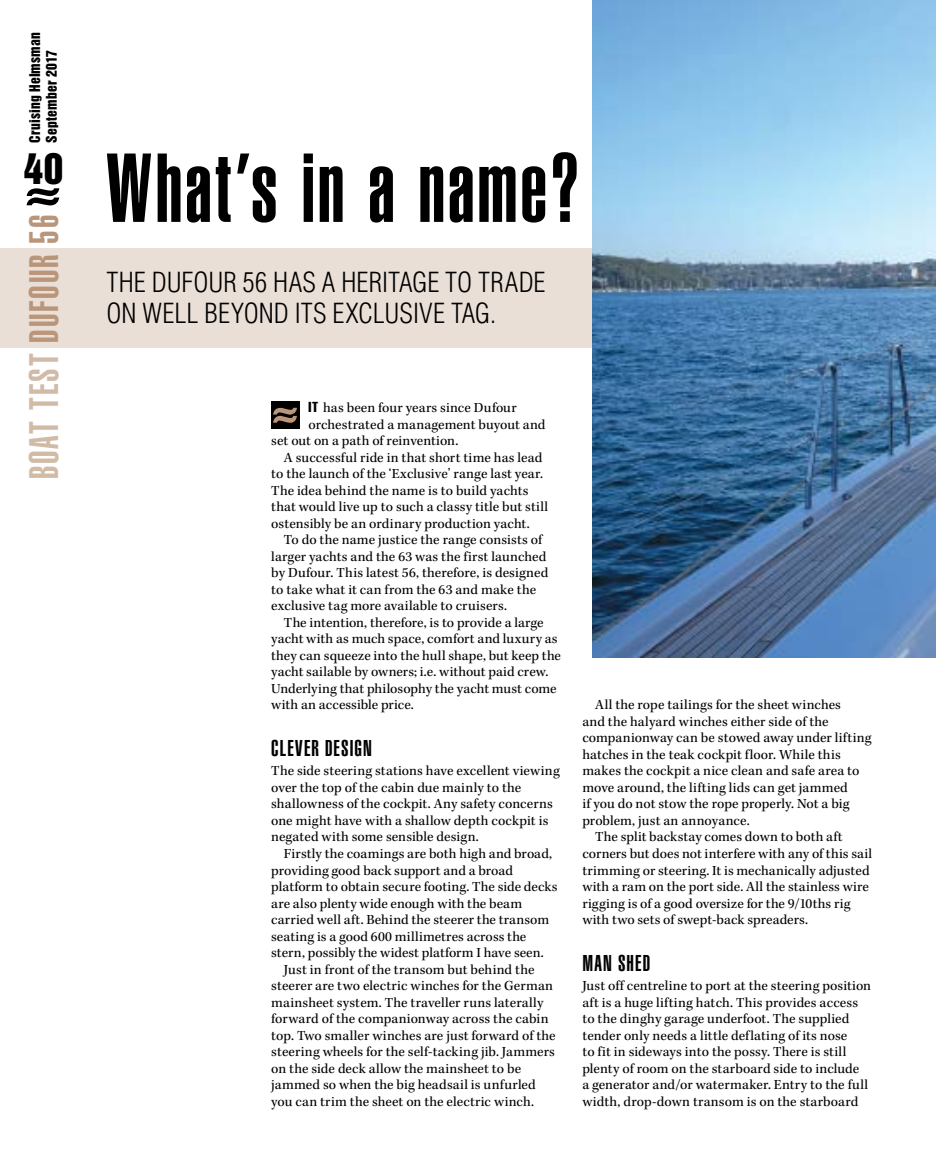
<style>
.page{position:relative;width:936px;height:1170px;background:#fff}
.page>*{position:absolute;margin:0;border:0;box-sizing:border-box;transform-origin:0 0}
.t1{font:96px "Helvetica LT Std Ultra Comp";letter-spacing:.03em;color:#000}
.t2{font:40.5px "Helvetica LT Std Ultra Comp";letter-spacing:.045em;color:#d1baa6}
.t3{font:39px "Helvetica Inserat LT Std";color:#000}
.t4{font:300 condensed 27px/31.5px "Helvetica LT Std";color:#000}
.t5{font:22.5px "Helvetica LT Std Ultra Comp";letter-spacing:.055em;color:#000}
.t6{font:14.25px/16.5px "Kepler Std";letter-spacing:.005em;color:#000}
.t7{font:13.5px/16.5px "Helvetica Inserat LT Std";letter-spacing:.015em;color:#000}
.s1{color:#b99579}
.s2{font-family:"Helvetica LT Std Comp"}
</style>
<div class="page">
<div style="left:0;top:248px;width:615px;height:99px;background:#eadfd7"></div>
<img style="left:592px;top:0;width:343px;height:657px">
<div style="left:271px;top:401px;width:29px;height:28px;background:#000"></div>
<svg style="left:273px;top:408px;width:24px;height:15px"></svg>
<svg style="left:27px;top:188px;width:32px;height:17px"></svg>
<p class="t7" style="left:27px;top:142px;width:112px;rotate:-90deg">Cruising Helmsman<br>September 2017</p>
<h3 class="t3" style="left:24px;top:146px;width:41px">40</h3>
<h2 class="t2" style="left:21px;top:479px;width:266px;rotate:-90deg">BOAT TEST <span class="s1">DUFOUR 56</span></h2>
<h1 class="t1" style="left:106px;top:133px;width:476px">What’s in a name?</h1>
<h3 class="t4" style="left:107px;top:266px;width:440px">THE DUFOUR 56 HAS A HERITAGE TO TRADE<br>ON WELL BEYOND ITS EXCLUSIVE TAG.</h3>
<p class="t6" style="left:308px;top:400px;width:210px"><span class="s2">IT</span> has been four years since Dufour</p>
<p class="t6" style="left:308px;top:416px;width:239px">orchestrated a management buyout and</p>
<p class="t6" style="left:271px;top:433px;width:189px">set out on a path of reinvention.</p>
<p class="t6" style="left:284px;top:449px;width:260px">A successful ride in that short time has lead</p>
<p class="t6" style="left:271px;top:466px;width:273px">to the launch of the ‘Exclusive’ range last year.</p>
<p class="t6" style="left:271px;top:482px;width:259px">The idea behind the name is to build yachts</p>
<p class="t6" style="left:271px;top:499px;width:278px">that would live up to such a classy title but still</p>
<p class="t6" style="left:271px;top:515px;width:260px">ostensibly be an ordinary production yacht.</p>
<p class="t6" style="left:284px;top:532px;width:259px">To do the name justice the range consists of</p>
<p class="t6" style="left:271px;top:548px;width:277px">larger yachts and the 63 was the first launched</p>
<p class="t6" style="left:271px;top:565px;width:278px">by Dufour. This latest 56, therefore, is designed</p>
<p class="t6" style="left:271px;top:581px;width:266px">to take what it can from the 63 and make the</p>
<p class="t6" style="left:271px;top:598px;width:237px">exclusive tag more available to cruisers.</p>
<p class="t6" style="left:284px;top:614px;width:261px">The intention, therefore, is to provide a large</p>
<p class="t6" style="left:271px;top:631px;width:288px">yacht with as much space, comfort and luxury as</p>
<p class="t6" style="left:271px;top:647px;width:291px">they can squeeze into the hull shape, but keep the</p>
<p class="t6" style="left:271px;top:664px;width:278px">yacht sailable by owners; i.e. without paid crew.</p>
<p class="t6" style="left:271px;top:680px;width:287px">Underlying that philosophy the yacht must come</p>
<p class="t6" style="left:271px;top:697px;width:144px">with an accessible price.</p>
<h3 class="t5" style="left:271px;top:735px;width:102px">CLEVER DESIGN</h3>
<p class="t6" style="left:271px;top:763px;width:290px">The side steering stations have excellent viewing over the top of the cabin due mainly to the shallowness of the cockpit. Any safety concerns one might have with a shallow depth cockpit is negated with some sensible design.</p>
<p class="t6" style="left:284px;top:845px;width:270px">Firstly the coamings are both high and broad,</p>
<p class="t6" style="left:271px;top:862px;width:243px">providing good back support and a broad</p>
<p class="t6" style="left:271px;top:878px;width:288px">platform to obtain secure footing. The side decks</p>
<p class="t6" style="left:271px;top:895px;width:252px">are also plenty wide enough with the beam</p>
<p class="t6" style="left:271px;top:911px;width:279px">carried well aft. Behind the steerer the transom</p>
<p class="t6" style="left:271px;top:928px;width:257px">seating is a good 600 millimetres across the</p>
<p class="t6" style="left:271px;top:944px;width:274px">stern, possibly the widest platform I have seen.</p>
<p class="t6" style="left:284px;top:961px;width:252px">Just in front of the transom but behind the</p>
<p class="t6" style="left:271px;top:977px;width:283px">steerer are two electric winches for the German</p>
<p class="t6" style="left:271px;top:994px;width:274px">mainsheet system. The traveller runs laterally</p>
<p class="t6" style="left:271px;top:1010px;width:279px">forward of the companionway across the cabin</p>
<p class="t6" style="left:271px;top:1027px;width:286px">top. Two smaller winches are just forward of the</p>
<p class="t6" style="left:271px;top:1043px;width:285px">steering wheels for the self-tacking jib. Jammers</p>
<p class="t6" style="left:271px;top:1060px;width:251px">on the side deck allow the mainsheet to be</p>
<p class="t6" style="left:271px;top:1076px;width:266px">jammed so when the big headsail is unfurled</p>
<p class="t6" style="left:271px;top:1093px;width:264px">you can trim the sheet on the electric winch.</p>
<p class="t6" style="left:595px;top:697px;width:247px">All the rope tailings for the sheet winches</p>
<p class="t6" style="left:582px;top:713px;width:248px">and the halyard winches either side of the</p>
<p class="t6" style="left:582px;top:730px;width:291px">companionway can be stowed away under lifting</p>
<p class="t6" style="left:582px;top:746px;width:260px">hatches in the teak cockpit floor. While this</p>
<p class="t6" style="left:582px;top:763px;width:278px">makes the cockpit a nice clean and safe area to</p>
<p class="t6" style="left:582px;top:779px;width:267px">move around, the lifting lids can get jammed</p>
<p class="t6" style="left:582px;top:796px;width:269px">if you do not stow the rope properly. Not a big</p>
<p class="t6" style="left:582px;top:812px;width:169px">problem, just an annoyance.</p>
<p class="t6" style="left:595px;top:829px;width:249px">The split backstay comes down to both aft</p>
<p class="t6" style="left:582px;top:845px;width:291px">corners but does not interfere with any of this sail</p>
<p class="t6" style="left:582px;top:862px;width:289px">trimming or steering. It is mechanically adjusted</p>
<p class="t6" style="left:582px;top:878px;width:288px">with a ram on the port side. All the stainless wire</p>
<p class="t6" style="left:582px;top:895px;width:270px">rigging is of a good oversize for the 9/10ths rig</p>
<p class="t6" style="left:582px;top:911px;width:227px">with two sets of swept-back spreaders.</p>
<h3 class="t5" style="left:582px;top:949px;width:69px">MAN SHED</h3>
<p class="t6" style="left:582px;top:977px;width:290px">Just off centreline to port at the steering position aft is a huge lifting hatch. This provides access to the dinghy garage underfoot. The supplied tender only needs a little deflating of its nose<br>to fit in sideways into the possy. There is still plenty of room on the starboard side to include<br>a generator and/or watermaker. Entry to the full width, drop-down transom is on the starboard</p>
</div>
